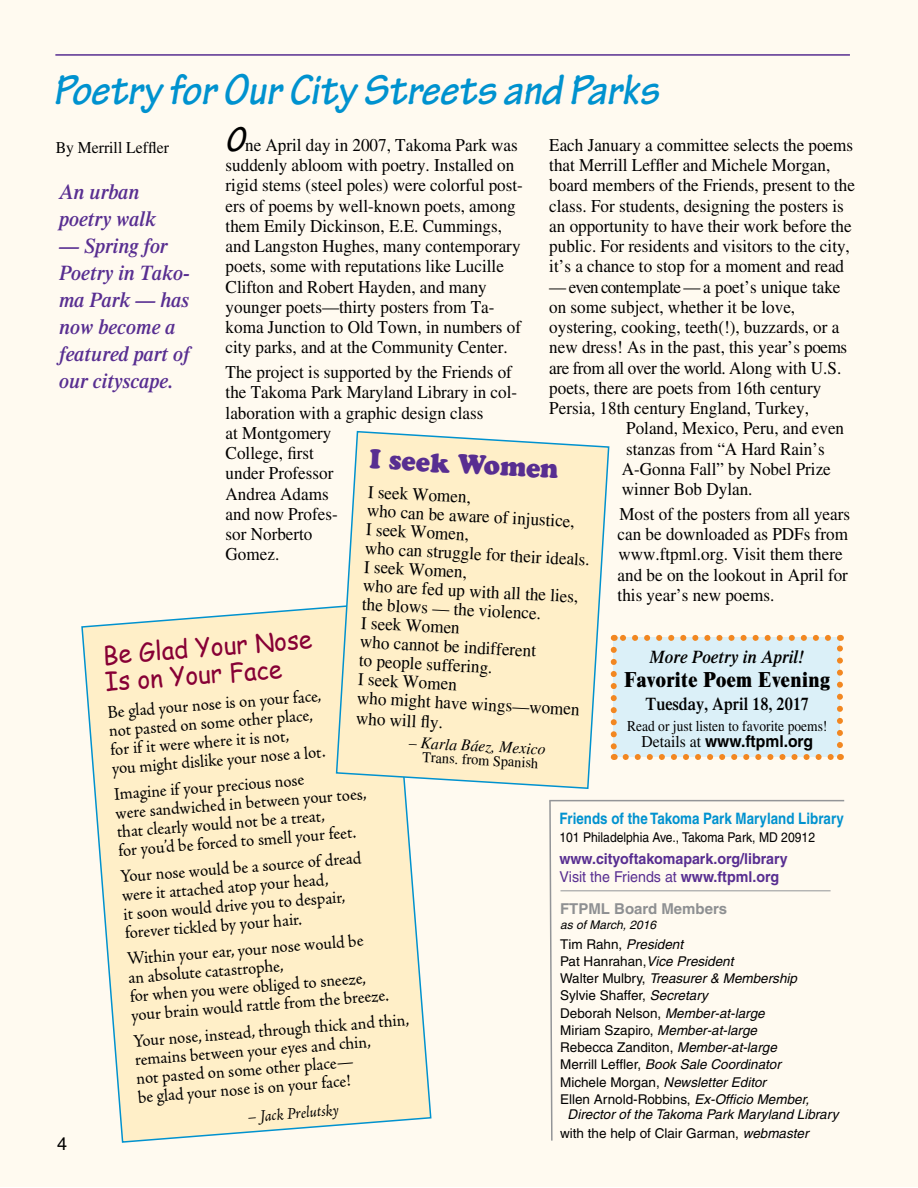
<style>
.page{position:relative;width:918px;height:1188px;background:#fff}
.page>*{position:absolute;margin:0;border:0;box-sizing:border-box;transform-origin:0 0}
.t1{font:italic 700 45px "Tekton Pro";color:#0092cf;scale:.95 1}
.t2{font:27px "Cooper Black Std";color:#582e91;scale:.95 1}
.t3{font:25.5px/27.2px "Comic Sans MS";color:#870035;scale:.95 1}
.t4{font:italic 600 21px/27px "Times";color:#582e91;scale:.95 1}
.t5{font:800 21px "Times";letter-spacing:.025em;color:#000;scale:.9 1}
.t6{font:18px/20.2px "Times";color:#000;scale:.95 1}
.t7{font:18px/18.8px "Adobe Jenson Pro";color:#000;scale:.95 1}
.t8{font:18px "Times";letter-spacing:-.025em;color:#000;scale:.95 1}
.t9{font:600 18px "Times";color:#000;scale:.9 1}
.t10{font:italic 600 18px "Times";color:#000;scale:.95 1}
.t11{font:18px "Helvetica";color:#000}
.t12{font:700 16.5px "Helvetica";color:#000;scale:.95 1}
.t13{font:italic 16.5px "Times";color:#000;scale:.95 1}
.t14{font:16.5px "Times";color:#000;scale:.95 1}
.t15{font:italic 16.5px "Adobe Jenson Pro";color:#000;scale:.95 1}
.t16{font:700 15.75px "Helvetica";color:#0092cf;scale:.85 1}
.t17{font:700 15px/18px "Helvetica";color:#582e91;scale:.95 1}
.t18{font:15px "Times";color:#000;scale:.9 1}
.t19{font:700 15px "Helvetica";color:#8e9092}
.t20{font:15px "Times";color:#000;scale:.95 1}
.t21{font:italic 13.5px/17.2px "Helvetica";color:#000}
.t22{font:13.5px "Helvetica";color:#000;scale:.9 1}
.t23{font:italic 12px "Helvetica";color:#000}
.s1{font-family:"Tekton Pro";font-weight:700;font-style:italic;font-size:36px}
.s2{font-family:"Times";font-weight:400}
.s3{font-weight:400}
.s4{font-style:normal}
</style>
<div class="page">
<div style="left:0;top:0;width:918px;height:1187px;background:#fffaf0"></div>
<div style="left:614px;top:638px;width:226px;height:119px;background:#dbf0f8"></div>
<svg style="left:626px;top:754px;width:208px;height:6px"></svg>
<svg style="left:611px;top:650px;width:6px;height:110px"></svg>
<svg style="left:837px;top:635px;width:6px;height:110px"></svg>
<svg style="left:614px;top:635px;width:214px;height:6px"></svg>
<svg style="left:81px;top:606px;width:351px;height:537px"></svg>
<hr style="left:561px;top:890px;width:270px;height:1px;background:#939598">
<svg style="left:549px;top:801px;width:4px;height:340px"></svg>
<hr style="left:549px;top:800px;width:295px;height:1px;background:#939598">
<hr style="left:55px;top:54px;width:795px;height:2px;background:#582e91">
<svg style="left:335px;top:430px;width:275px;height:360px"></svg>
<h1 class="t1" style="left:53px;top:63px;width:639px">Poetry for Our City Streets and Parks</h1>
<p class="t14" style="left:56px;top:138px;width:121px">By Merrill Leffler</p>
<p class="t6" style="left:226px;top:135px;width:314px"><span class="s1">O</span>ne April day in 2007, Takoma Park was suddenly abloom with poetry. Installed on rigid stems (steel poles) were colorful post&shy;ers of poems by well-known poets, among them Emily Dickinson, E.E. Cummings, and Langston Hughes, many contemporary poets, some with reputations like Lucille Clifton and Robert Hayden, and many younger poets—thirty posters from Ta&shy;koma Junction to Old Town, in numbers of city parks, and at the Community Center.</p>
<p class="t6" style="left:226px;top:362px;width:308px">The project is supported by the Friends of the Takoma Park Maryland Library in col&shy;laboration with a graphic design class<br>at Montgomery<br>College, first<br>under Professor<br>Andrea Adams<br>and now Profes-<br>sor Norberto<br>Gomez.</p>
<p class="t6" style="left:549px;top:135px;width:323px">Each January a committee selects the poems that Merrill Leffler and Michele Morgan, board members of the Friends, present to the class. For students, designing the posters is an opportunity to have their work before the public. For residents and visitors to the city, it’s a chance to stop for a moment and read</p>
<p class="t6" style="left:549px;top:276px;width:308px">— even contemplate — a poet’s unique take</p>
<p class="t6" style="left:549px;top:297px;width:260px">on some subject, whether it be love,</p>
<p class="t6" style="left:549px;top:317px;width:307px">oystering, cooking, teeth(!), buzzards, or a</p>
<p class="t6" style="left:549px;top:337px;width:315px">new dress! As in the past, this year’s poems</p>
<p class="t8" style="left:549px;top:358px;width:309px">are from all over the world. Along with U.S.</p>
<p class="t6" style="left:549px;top:378px;width:288px">poets, there are poets from 16th century</p>
<p class="t6" style="left:549px;top:398px;width:275px">Persia, 18th century England, Turkey,</p>
<p class="t6" style="left:626px;top:418px;width:231px">Poland, Mexico, Peru, and even</p>
<p class="t6" style="left:626px;top:438px;width:210px">stanzas from “A Hard Rain’s</p>
<p class="t6" style="left:622px;top:459px;width:221px">A-Gonna Fall” by Nobel Prize</p>
<p class="t6" style="left:622px;top:479px;width:139px">winner Bob Dylan.</p>
<p class="t6" style="left:618px;top:504px;width:246px">Most of the posters from all years can be downloaded as PDFs from www.ftpml.org. Visit them there and be on the lookout in April for this year’s new poems.</p>
<p class="t4" style="left:59px;top:178px;width:104px">An urban poetry walk</p>
<p class="t4" style="left:59px;top:232px;width:139px">— Spring for<br>Poetry in Tako&shy;ma Park — has now become a featured part of our cityscape.</p>
<h2 class="t2" style="left:371px;top:443px;width:200px;rotate:3deg">I seek Women</h2>
<p class="t6" style="left:369px;top:482px;width:238px;line-height:18.9px;rotate:3deg">I seek Women,<br>who can be aware of injustice,<br>I seek Women,<br>who can struggle for their ideals.<br>I seek Women,<br>who are fed up with all the lies, the blows — the violence.<br>I seek Women<br>who cannot be indifferent<br>to people suffering.<br>I seek Women<br>who might have wings—women who will fl y.</p>
<p class="t13" style="left:409px;top:733px;width:145px;rotate:3deg">– Karla Báez, Mexico</p>
<p class="t20" style="left:423px;top:748px;width:124px;rotate:3deg">Trans. from Spanish</p>
<h3 class="t3" style="left:102px;top:640px;width:222px;rotate:-4deg">Be Glad Your Nose<br>Is on Your Face</h3>
<p class="t7" style="left:107px;top:702px;width:227px;rotate:-4deg">Be glad your nose is on your face, not pasted on some other place, for if it were where it is not,<br>you might dislike your nose a lot.</p>
<p class="t7" style="left:113px;top:784px;width:267px;rotate:-4deg">Imagine if your precious nose<br>were sandwiched in between your toes, that clearly would not be a treat,<br>for you’d be forced to smell your feet.</p>
<p class="t10" style="left:650px;top:647px;width:165px">More Poetry in April!</p>
<p class="t5" style="left:625px;top:667px;width:230px">Favorite Poem Evening</p>
<p class="t9" style="left:646px;top:693px;width:183px">Tuesday, April 18, 2017</p>
<p class="t18" style="left:627px;top:717px;width:224px">Read or just listen to favorite poems!</p>
<p class="t12" style="left:642px;top:731px;width:182px"><span class="s2">Details at</span> www.ftpml.org</p>
<p class="t16" style="left:559px;top:808px;width:336px">Friends of the Takoma Park Maryland Library</p>
<p class="t22" style="left:559px;top:829px;width:286px">101 Philadelphia Ave., Takoma Park, MD 20912</p>
<p class="t17" style="left:559px;top:850px;width:242px">www.cityoftakomapark.org/library<br><span class="s3">Visit the Friends at</span> www.ftpml.org</p>
<p class="t19" style="left:560px;top:900px;width:168px">FTPML Board Members</p>
<p class="t23" style="left:560px;top:918px;width:98px">as of March, 2016</p>
<p class="t21" style="left:560px;top:935px;width:251px"><span class="s4">Tim Rahn,</span> President<br><span class="s4">Pat Hanrahan,</span>Vice President<br><span class="s4">Walter Mulbry,</span> Treasurer &amp; Membership <span class="s4">Sylvie Shaffer,</span> Secretary<br><span class="s4">Deborah Nelson,</span> Member-at-large<br><span class="s4">Miriam Szapiro,</span> Member-at-large <span class="s4">Rebecca Zanditon,</span> Member-at-large <span class="s4">Merrill Leffler,</span> Book Sale Coordinator <span class="s4">Michele Morgan,</span> Newsletter Editor<br><span class="s4">Ellen Arnold-Robbins,</span> Ex-Officio Member,</p>
<p class="t21" style="left:560px;top:1104px;width:280px;line-height:19.5px;text-indent:8px">Director of the Takoma Park Maryland Library <span class="s4">with the help of Clair Garman,</span> webmaster</p>
<p class="t7" style="left:120px;top:866px;width:256px;rotate:-4deg">Your nose would be a source of dread were it attached atop your head,<br>it soon would drive you to despair, forever tickled by your hair.</p>
<p class="t7" style="left:126px;top:949px;width:274px;rotate:-4deg">Within your ear, your nose would be<br>an absolute catastrophe,<br>for when you were obliged to sneeze, your brain would rattle from the breeze.</p>
<p class="t7" style="left:133px;top:1031px;width:293px;rotate:-4deg">Your nose, instead, through thick and thin, remains between your eyes and chin,<br>not pasted on some other place—<br>be glad your nose is on your face!</p>
<p class="t15" style="left:247px;top:1108px;width:97px;rotate:-5deg">– Jack Prelutsky</p>
<p class="t11" style="left:57px;top:1133px;width:12px">4</p>
</div>
